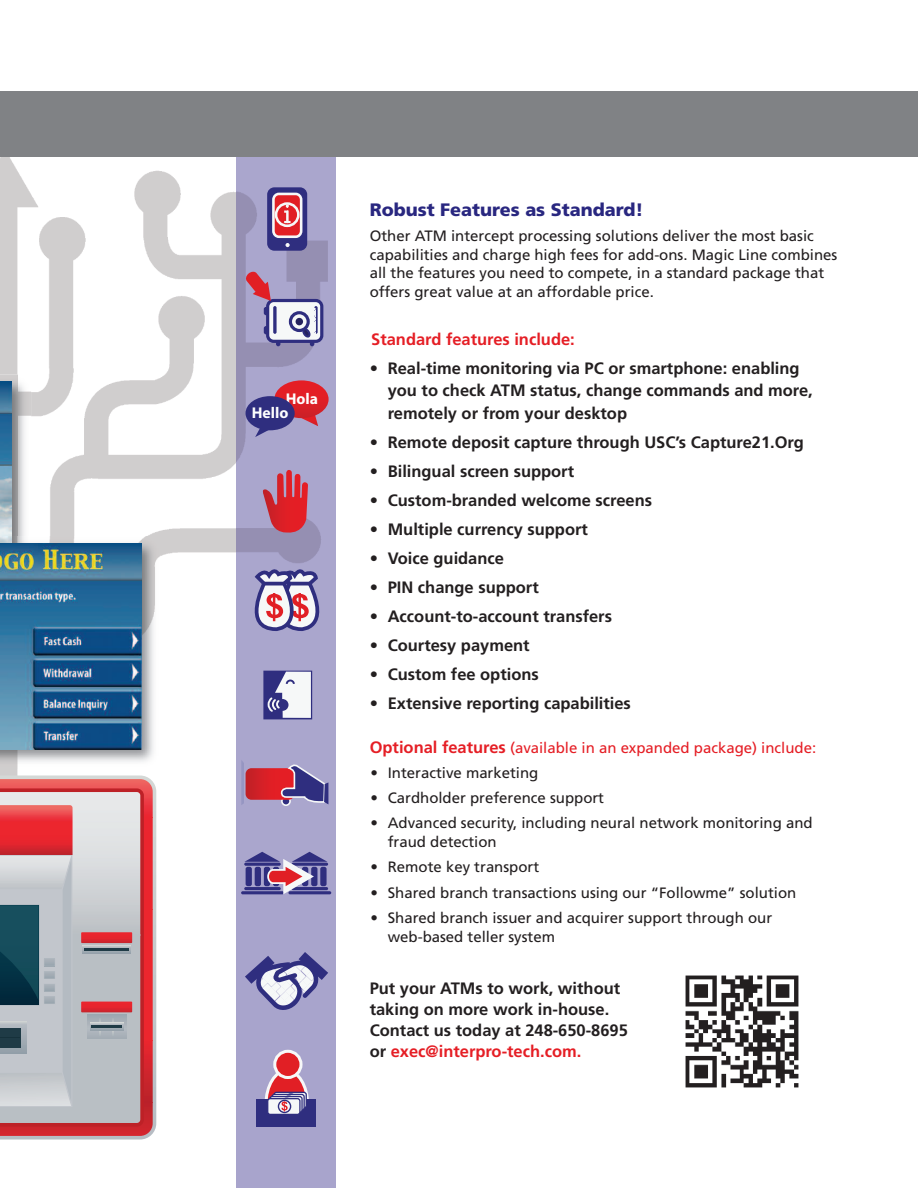
<style>
.page{position:relative;width:918px;height:1188px;background:#fff}
.page>*{position:absolute;margin:0;border:0;box-sizing:border-box;transform-origin:0 0}
.t1{font:900 18px "Frutiger";color:#292780}
.t2{font:700 16.5px/21px "Frutiger";color:#231f20}
.t3{font:700 16.5px "Frutiger";color:#e51e25}
.t4{font:700 15.6px/14.2px "Myriad Pro";color:#fdfefe}
.t5{font:15px/18.8px "Frutiger";color:#231f20}
.t6{font:15px "Frutiger";color:#e51e25}
.s1{font-weight:700;font-size:16.5px}
.s2{color:#e51e25}
</style>
<div class="page">
<img style="left:0;top:157px;width:236px;height:713px">
<svg style="left:0;top:775px;width:156px;height:365px;background:#cacfd1"></svg>
<svg style="left:0;top:779px;width:153px;height:357px;background:#e0393f"></svg>
<svg style="left:0;top:788px;width:144px;height:339px;background:#bf292f"></svg>
<svg style="left:0;top:792px;width:140px;height:331px;background:#c7cbcf"></svg>
<svg style="left:81px;top:1002px;width:51px;height:10px"></svg>
<svg style="left:81px;top:932px;width:51px;height:11px"></svg>
<svg style="left:83px;top:946px;width:48px;height:7px"></svg>
<hr style="left:85px;top:948px;width:43px;height:3px;background:#1f3b46">
<svg style="left:87px;top:1015px;width:39px;height:24px"></svg>
<svg style="left:99px;top:1018px;width:2px;height:17px"></svg>
<svg style="left:90px;top:1023px;width:33px;height:8px"></svg>
<hr style="left:92px;top:1026px;width:30px;height:2px;background:#1f3b46">
<svg style="left:0;top:805px;width:73px;height:302px;background:#a5949c"></svg>
<img style="left:0;top:375px;width:31px;height:161px">
<img style="left:0;top:381px;width:12px;height:155px">
<img style="left:0;top:573px;width:160px;height:196px">
<img style="left:12px;top:536px;width:148px;height:37px">
<img style="left:0;top:536px;width:11px;height:7px">
<img style="left:0;top:543px;width:141px;height:206px">
<div style="left:236px;top:870px;width:100px;height:318px;background:#a8a4cc"></div>
<img style="left:236px;top:157px;width:100px;height:713px">
<div style="left:268px;top:301px;width:54px;height:40px;background:#f6f8f8;border-radius:6px"></div>
<div style="left:266px;top:299px;width:57px;height:44px;border:3px solid #2f2e7f;border-radius:6px"></div>
<svg style="left:290px;top:313px;width:18px;height:17px"></svg>
<div style="left:289px;top:311px;width:21px;height:21px;border:3px solid #2f2e7f;border-radius:50%"></div>
<div style="left:296px;top:318px;width:7px;height:7px;background:#26235e;border-radius:50%"></div>
<svg style="left:273px;top:306px;width:4px;height:28px"></svg>
<svg style="left:314px;top:306px;width:4px;height:28px"></svg>
<hr style="left:313px;top:308px;width:3px;height:27px;background:#bfbfbf;border-radius:2px">
<svg style="left:264px;top:326px;width:4px;height:8px"></svg>
<svg style="left:276px;top:341px;width:4px;height:5px"></svg>
<svg style="left:300px;top:326px;width:14px;height:20px"></svg>
<svg style="left:264px;top:307px;width:4px;height:8px"></svg>
<svg style="left:245px;top:271px;width:26px;height:30px"></svg>
<div style="left:267px;top:187px;width:40px;height:64px;background:#2f2e7f;border-radius:7px"></div>
<div style="left:273px;top:194px;width:28px;height:43px;background:#e11f25;border-radius:6px"></div>
<div style="left:272px;top:193px;width:30px;height:45px;border:3px solid #bfbfbf;border-radius:6px"></div>
<svg style="left:286px;top:243px;width:4px;height:4px"></svg>
<svg style="left:276px;top:204px;width:22px;height:22px"></svg>
<div style="left:275px;top:202px;width:25px;height:25px;border:3px solid #bfbfbf;border-radius:50%"></div>
<svg style="left:284px;top:205px;width:7px;height:18px"></svg>
<div style="left:264px;top:671px;width:48px;height:48px;background:#2f2e7f"></div>
<div style="left:263px;top:671px;width:49px;height:48px;border:1px solid #2f2e7f"></div>
<svg style="left:267px;top:672px;width:44px;height:46px"></svg>
<div style="left:281px;top:796px;width:10px;height:10px;border:2px solid #bfbfbf;border-radius:50%"></div>
<svg style="left:246px;top:768px;width:48px;height:32px"></svg>
<svg style="left:241px;top:760px;width:3px;height:45px"></svg>
<svg style="left:280px;top:763px;width:48px;height:41px;background:#856696"></svg>
<hr style="left:241px;top:891px;width:43px;height:3px;background:#2f2e7f;border-radius:2px">
<hr style="left:288px;top:891px;width:43px;height:3px;background:#2f2e7f;border-radius:2px">
<svg style="left:244px;top:852px;width:84px;height:42px;background:#7e6a9d"></svg>
<svg style="left:245px;top:952px;width:83px;height:58px"></svg>
<div style="left:275px;top:1051px;width:26px;height:27px;background:#e11f25;border-radius:50%"></div>
<div style="left:273px;top:1050px;width:30px;height:29px;border:3px solid #bfbfbf;border-radius:50%"></div>
<div style="left:256px;top:1099px;width:60px;height:28px;background:#2f2e7f"></div>
<div style="left:269px;top:1096px;width:34px;height:17px;border:1px solid #2f2e7f;border-radius:2px"></div>
<svg style="left:268px;top:1099px;width:32px;height:15px"></svg>
<div style="left:267px;top:1098px;width:34px;height:17px;border:1px solid #2f2e7f;border-radius:2px"></div>
<div style="left:278px;top:1100px;width:13px;height:13px;border:1px solid #2f2e7f;border-radius:50%"></div>
<svg style="left:264px;top:1067px;width:45px;height:45px"></svg>
<svg style="left:301px;top:415px;width:17px;height:11px"></svg>
<svg style="left:274px;top:380px;width:55px;height:38px"></svg>
<svg style="left:255px;top:427px;width:16px;height:10px"></svg>
<div style="left:246px;top:396px;width:49px;height:34px;background:#2f2e7f;border-radius:50%"></div>
<svg style="left:261px;top:470px;width:47px;height:64px;background:#c65467"></svg>
<svg style="left:241px;top:567px;width:90px;height:66px"></svg>
<div style="left:0;top:91px;width:918px;height:66px;background:#808285"></div>
<img style="left:686px;top:975px;width:112px;height:113px">
<p class="t4" style="left:252px;top:393px;width:68px;text-indent:34px">Hola<br>Hello</p>
<p class="t1" style="left:370px;top:202px;width:275px">Robust Features as Standard!</p>
<p class="t5" style="left:370px;top:228px;width:469px">Other ATM intercept processing solutions deliver the most basic capabilities and charge high fees for add-ons. Magic Line combines all the features you need to compete, in a standard package that offers great value at an affordable price.</p>
<p class="t3" style="left:371px;top:333px;width:205px">Standard features include:</p>
<p class="t2" style="left:388px;top:358px;width:427px;line-height:22.5px;text-indent:-18px">• Real-time monitoring via PC or smartphone: enabling you to check ATM status, change commands and more, remotely or from your desktop</p>
<p class="t2" style="left:370px;top:433px;width:436px">• Remote deposit capture through USC’s Capture21.Org</p>
<p class="t2" style="left:370px;top:462px;width:206px">• Bilingual screen support</p>
<p class="t2" style="left:370px;top:491px;width:284px">• Custom-branded welcome screens</p>
<p class="t2" style="left:370px;top:520px;width:220px">• Multiple currency support</p>
<p class="t2" style="left:370px;top:549px;width:136px">• Voice guidance</p>
<p class="t2" style="left:370px;top:578px;width:171px">• PIN change support</p>
<p class="t2" style="left:370px;top:607px;width:244px">• Account-to-account transfers</p>
<p class="t2" style="left:370px;top:636px;width:161px">• Courtesy payment</p>
<p class="t2" style="left:370px;top:665px;width:171px">• Custom fee options</p>
<p class="t2" style="left:370px;top:694px;width:263px">• Extensive reporting capabilities</p>
<p class="t6" style="left:370px;top:741px;width:448px"><span class="s1">Optional features</span> (available in an expanded package) include:</p>
<p class="t5" style="left:371px;top:765px;width:169px">• Interactive marketing</p>
<p class="t5" style="left:371px;top:790px;width:235px">• Cardholder preference support</p>
<p class="t5" style="left:388px;top:815px;width:426px;text-indent:-17px">• Advanced security, including neural network monitoring and fraud detection</p>
<p class="t5" style="left:371px;top:859px;width:170px">• Remote key transport</p>
<p class="t5" style="left:371px;top:884px;width:427px">• Shared branch transactions using our “Followme” solution</p>
<p class="t5" style="left:388px;top:909px;width:386px;text-indent:-17px">• Shared branch issuer and acquirer support through our web-based teller system</p>
<p class="t2" style="left:370px;top:979px;width:260px">Put your ATMs to work, without taking on more work in-house.<br>Contact us today at 248-650-8695 or <span class="s2">exec@interpro-tech.com.</span></p>
</div>
